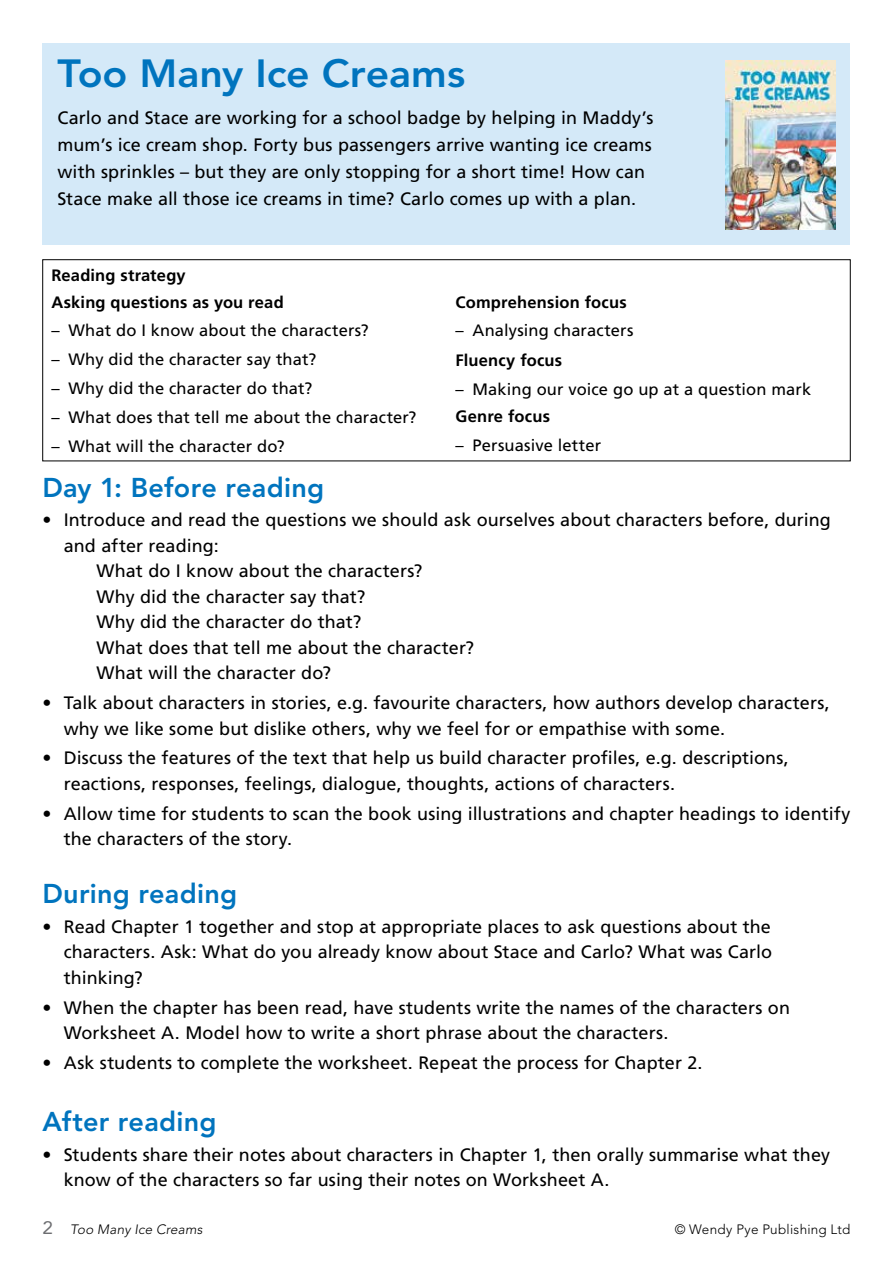
<style>
.page{position:relative;width:893px;height:1263px;background:#fff}
.page>*{position:absolute;margin:0;border:0;box-sizing:border-box;transform-origin:0 0}
.t1{font:800 39px "Avenir LT Std";letter-spacing:-.005em;color:#0074be;scale:1.05 1}
.t2{font:800 27px "Avenir LT Std";letter-spacing:.01em;color:#0074be}
.t3{font:18px/25.5px "Frutiger LT Std";letter-spacing:.005em;color:#000}
.t4{font:16.5px "Frutiger LT Std";letter-spacing:.005em;color:#000}
.t5{font:700 16.5px/26.7px "Frutiger LT Std";letter-spacing:.01em;color:#000}
.t6{font:300 13.5px "Avenir LT Std";letter-spacing:.02em;color:#000}
.t7{font:italic 300 13.5px "Avenir LT Std";letter-spacing:.015em;color:#000}
.s1{font-weight:400;font-style:normal;font-size:18px;color:#6d6e71}
</style>
<div class="page">
<div style="left:43px;top:43px;width:807px;height:201px;background:#d4e9f8"></div>
<img style="left:726px;top:60px;width:110px;height:169px">
<div style="left:43px;top:259px;width:807px;height:202px;border:1px solid #000"></div>
<h1 class="t1" style="left:58px;top:50px;width:390px">Too Many Ice Creams</h1>
<p class="t3" style="left:58px;top:104px;width:597px;line-height:27px">Carlo and Stace are working for a school badge by helping in Maddy’s mum’s ice cream shop. Forty bus passengers arrive wanting ice creams with sprinkles – but they are only stopping for a short time! How can Stace make all those ice creams in time? Carlo comes up with a plan.</p>
<p class="t5" style="left:51px;top:262px;width:234px">Reading strategy<br>Asking questions as you read</p>
<p class="t4" style="left:51px;top:321px;width:319px">– What do I know about the characters?</p>
<p class="t4" style="left:51px;top:350px;width:266px">– Why did the character say that?</p>
<p class="t4" style="left:51px;top:379px;width:263px">– Why did the character do that?</p>
<p class="t4" style="left:51px;top:408px;width:367px">– What does that tell me about the character?</p>
<p class="t4" style="left:51px;top:436px;width:235px">– What will the character do?</p>
<p class="t5" style="left:455px;top:288px;width:173px">Comprehension focus</p>
<p class="t4" style="left:455px;top:321px;width:179px">– Analysing characters</p>
<p class="t5" style="left:455px;top:347px;width:108px">Fluency focus</p>
<p class="t4" style="left:455px;top:380px;width:357px">– Making our voice go up at a question mark</p>
<p class="t5" style="left:455px;top:403px;width:96px">Genre focus</p>
<p class="t4" style="left:455px;top:435px;width:147px">– Persuasive letter</p>
<h2 class="t2" style="left:43px;top:471px;width:283px">Day 1: Before reading</h2>
<p class="t3" style="left:43px;top:507px;width:790px">• Introduce and read the questions we should ask ourselves about characters before, during</p>
<p class="t3" style="left:64px;top:533px;width:156px">and after reading:</p>
<p class="t3" style="left:97px;top:558px;width:327px">What do I know about the characters?</p>
<p class="t3" style="left:97px;top:584px;width:270px">Why did the character say that?</p>
<p class="t3" style="left:97px;top:609px;width:266px">Why did the character do that?</p>
<p class="t3" style="left:97px;top:635px;width:379px">What does that tell me about the character?</p>
<p class="t3" style="left:97px;top:660px;width:236px">What will the character do?</p>
<p class="t3" style="left:64px;top:690px;width:768px;text-indent:-21px">• Talk about characters in stories, e.g. favourite characters, how authors develop characters, why we like some but dislike others, why we feel for or empathise with some.</p>
<p class="t3" style="left:64px;top:745px;width:727px;text-indent:-21px">• Discuss the features of the text that help us build character profiles, e.g. descriptions, reactions, responses, feelings, dialogue, thoughts, actions of characters.</p>
<p class="t3" style="left:64px;top:801px;width:788px;text-indent:-21px">• Allow time for students to scan the book using illustrations and chapter headings to identify the characters of the story.</p>
<h2 class="t2" style="left:43px;top:878px;width:196px">During reading</h2>
<p class="t3" style="left:64px;top:914px;width:710px;text-align:justify;text-indent:-21px">• Read Chapter 1 together and stop at appropriate places to ask questions about the characters. Ask: What do you already know about Stace and Carlo? What was Carlo thinking?</p>
<p class="t3" style="left:64px;top:994px;width:728px;text-indent:-21px">• When the chapter has been read, have students write the names of the characters on<br>Worksheet A. Model how to write a short phrase about the characters.</p>
<p class="t3" style="left:43px;top:1050px;width:661px">• Ask students to complete the worksheet. Repeat the process for Chapter 2.</p>
<h2 class="t2" style="left:43px;top:1105px;width:176px">After reading</h2>
<p class="t3" style="left:64px;top:1142px;width:768px;text-indent:-21px">• Students share their notes about characters in Chapter 1, then orally summarise what they know of the characters so far using their notes on Worksheet A.</p>
<p class="t7" style="left:43px;top:1222px;width:162px"><span class="s1">2</span> Too Many Ice Creams</p>
<p class="t6" style="left:675px;top:1221px;width:177px">© Wendy Pye Publishing Ltd</p>
</div>
